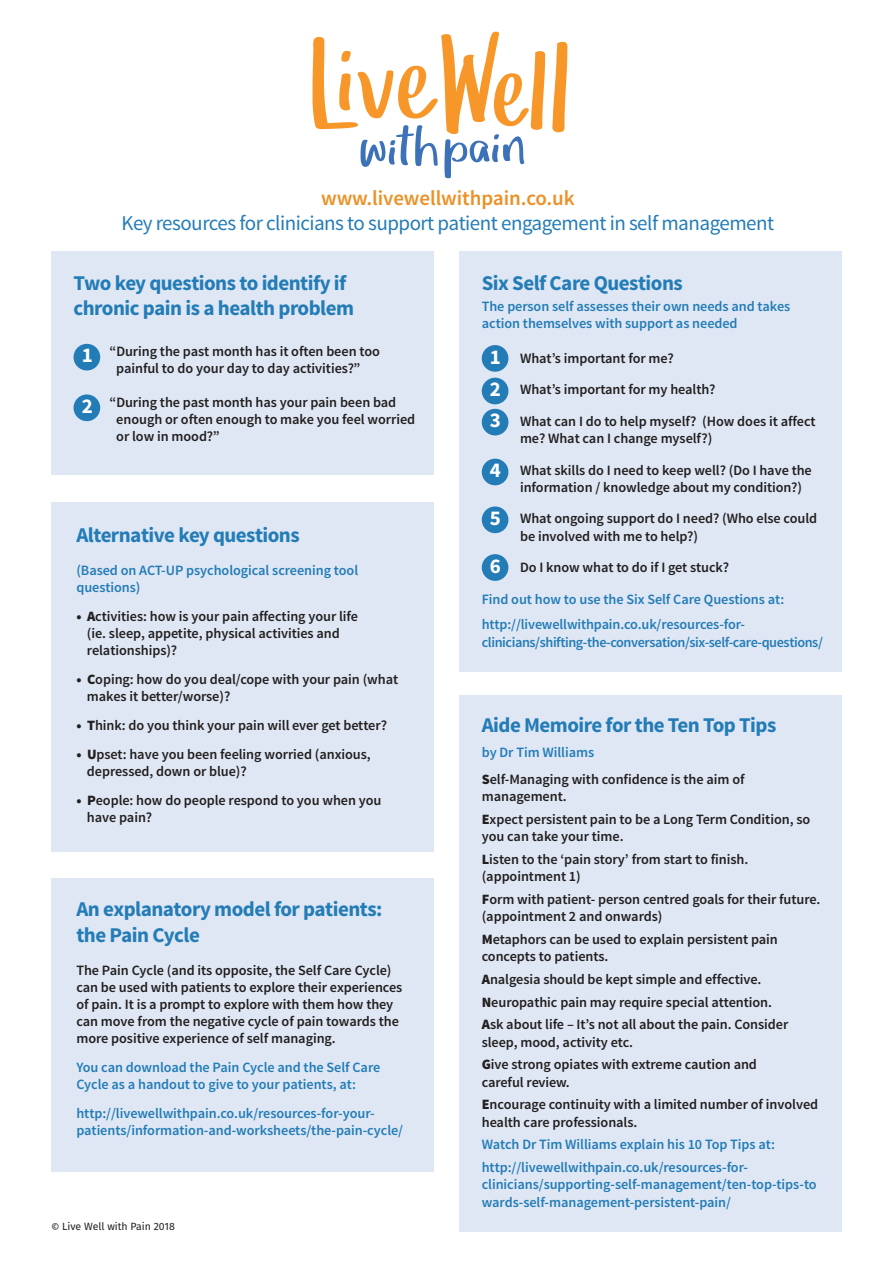
<style>
.page{position:relative;width:893px;height:1263px;background:#fff}
.page>*{position:absolute;margin:0;border:0;box-sizing:border-box;transform-origin:0 0}
.t1{font:700 21px/25.2px "Source Sans Pro";letter-spacing:-.025em;color:#247cb7}
.t2{font:21px "Source Sans Pro";letter-spacing:-.025em;color:#247cb7}
.t3{font:600 21px "Source Sans Pro";letter-spacing:-.005em;color:#eb9127}
.t4{font:700 21px/31.8px "Source Sans Pro";color:#fff;text-align:justify}
.t5{font:600 14.25px/17.1px "Source Sans Pro";letter-spacing:-.005em;color:#231f20}
.t6{font:600 14.25px/17.1px "Source Sans Pro";letter-spacing:-.005em;color:#247cb7}
.t7{font:600 14.25px "Source Sans Pro";letter-spacing:-.03em;color:#247cb7}
.t8{font:10.5px "Fira Sans";color:#231f20}
.s1{font-weight:900}
.s2{color:#247cb7}
</style>
<div class="page">
<div style="left:51px;top:251px;width:383px;height:224px;background:#dee7f3"></div>
<div style="left:74px;top:344px;width:26px;height:26px;background:#247cb7;border-radius:50%"></div>
<div style="left:74px;top:394px;width:26px;height:27px;background:#247cb7;border-radius:50%"></div>
<div style="left:459px;top:251px;width:383px;height:420px;background:#dee7f3"></div>
<div style="left:482px;top:345px;width:26px;height:27px;background:#247cb7;border-radius:50%"></div>
<div style="left:482px;top:378px;width:26px;height:26px;background:#247cb7;border-radius:50%"></div>
<div style="left:482px;top:409px;width:26px;height:26px;background:#247cb7;border-radius:50%"></div>
<div style="left:482px;top:459px;width:26px;height:26px;background:#247cb7;border-radius:50%"></div>
<div style="left:482px;top:506px;width:26px;height:27px;background:#247cb7;border-radius:50%"></div>
<div style="left:482px;top:554px;width:26px;height:27px;background:#247cb7;border-radius:50%"></div>
<div style="left:51px;top:502px;width:383px;height:349px;background:#dee7f3"></div>
<div style="left:459px;top:695px;width:383px;height:536px;background:#dee7f3"></div>
<div style="left:51px;top:878px;width:383px;height:294px;background:#dee7f3"></div>
<svg style="left:312px;top:32px;width:255px;height:146px"></svg>
<h1 class="t3" style="left:321px;top:190px;width:255px">www.livewellwithpain.co.uk</h1>
<h1 class="t2" style="left:122px;top:215px;width:654px">Key resources for clinicians to support patient engagement in self management</h1>
<h1 class="t1" style="left:74px;top:272px;width:282px">Two key questions to identify if chronic pain is a health problem</h1>
<p class="t5" style="left:116px;top:344px;width:265px;text-indent:-7px">“During the past month has it often been too painful to do your day to day activities?”</p>
<p class="t5" style="left:116px;top:394px;width:300px;text-indent:-7px">“During the past month has your pain been bad enough or often enough to make you feel worried or low in mood?”</p>
<h1 class="t4" style="left:82px;top:341px;width:13px">1</h1>
<h1 class="t4" style="left:82px;top:392px;width:13px">2</h1>
<h1 class="t1" style="left:76px;top:523px;width:225px">Alternative key questions</h1>
<p class="t6" style="left:76px;top:562px;width:283px">(Based on ACT-UP psychological screening tool questions)</p>
<p class="t5" style="left:87px;top:608px;width:273px;text-indent:-10px"><span class="s1">• A</span>ctivities: how is your pain affecting your life (ie. sleep, appetite, physical activities and relationships)?</p>
<p class="t5" style="left:87px;top:671px;width:313px;text-indent:-11px"><span class="s1">• C</span>oping: how do you deal/cope with your pain (what makes it better/worse)?</p>
<p class="t5" style="left:76px;top:717px;width:312px"><span class="s1">• T</span>hink: do you think your pain will ever get better?</p>
<p class="t5" style="left:87px;top:746px;width:285px;text-indent:-11px"><span class="s1">• U</span>pset: have you been feeling worried (anxious, depressed, down or blue)?</p>
<p class="t5" style="left:87px;top:792px;width:296px;line-height:17.7px;text-indent:-11px"><span class="s1">• P</span>eople: how do people respond to you when you have pain?</p>
<h1 class="t1" style="left:76px;top:898px;width:307px">An explanatory model for patients: the Pain Cycle</h1>
<p class="t5" style="left:76px;top:962px;width:327px">The Pain Cycle (and its opposite, the Self Care Cycle) can be used with patients to explore their experiences of pain. It is a prompt to explore with them how they can move from the negative cycle of pain towards the more positive experience of self managing.</p>
<p class="t6" style="left:76px;top:1060px;width:305px">You can download the Pain Cycle and the Self Care<br>Cycle as a handout to give to your patients, at:</p>
<p class="t6" style="left:76px;top:1106px;width:328px">http://livewellwithpain.co.uk/resources-for-your&shy;patients/information-and-worksheets/the-pain-cycle/</p>
<p class="t8" style="left:51px;top:1218px;width:125px">© Live Well with Pain 2018</p>
<h1 class="t1" style="left:482px;top:272px;width:202px">Six Self Care Questions</h1>
<p class="t6" style="left:482px;top:299px;width:310px">The person self assesses their own needs and takes action themselves with support as needed</p>
<p class="t5" style="left:520px;top:351px;width:155px">What’s important for me?</p>
<p class="t5" style="left:520px;top:382px;width:197px">What’s important for my health?</p>
<p class="t5" style="left:520px;top:414px;width:297px">What can I do to help myself? (How does it affect me? What can I change myself?)</p>
<p class="t5" style="left:520px;top:463px;width:293px">What skills do I need to keep well? (Do I have the information / knowledge about my condition?)</p>
<p class="t5" style="left:520px;top:511px;width:299px">What ongoing support do I need? (Who else could be involved with me to help?)</p>
<p class="t5" style="left:520px;top:560px;width:210px">Do I know what to do if I get stuck?</p>
<p class="t6" style="left:482px;top:587px;width:304px;line-height:25.7px">Find out how to use the Six Self Care Questions at: http://livewellwithpain.co.uk/resources-for-</p>
<p class="t7" style="left:482px;top:636px;width:343px">clinicians/shifting-the-conversation/six-self-care-questions/</p>
<h1 class="t4" style="left:490px;top:342px;width:13px">1<br>2<br>3</h1>
<h1 class="t4" style="left:490px;top:456px;width:13px">4</h1>
<h1 class="t4" style="left:490px;top:504px;width:13px">5</h1>
<h1 class="t4" style="left:490px;top:551px;width:13px">6</h1>
<h1 class="t1" style="left:482px;top:714px;width:296px">Aide Memoire for the Ten Top Tips</h1>
<p class="t5" style="left:482px;top:739px;width:264px;line-height:27.3px"><span class="s2">by Dr Tim Williams<br></span><span class="s1">S</span>elf-Managing with confidence is the aim of</p>
<p class="t5" style="left:482px;top:786px;width:330px;line-height:22.8px">management.<br><span class="s1">E</span>xpect persistent pain to be a Long Term Condition, so</p>
<p class="t5" style="left:482px;top:826px;width:268px;line-height:22.8px">you can take your time.<br><span class="s1">L</span>isten to the ‘pain story’ from start to finish.</p>
<p class="t5" style="left:482px;top:866px;width:340px;line-height:22.8px">(appointment 1)<br><span class="s1">F</span>orm with patient- person centred goals for their future.</p>
<p class="t5" style="left:482px;top:906px;width:298px;line-height:22.8px">(appointment 2 and onwards)<br><span class="s1">M</span>etaphors can be used to explain persistent pain</p>
<p class="t5" style="left:482px;top:946px;width:308px;line-height:22.8px">concepts to patients.<br><span class="s1">A</span>nalgesia should be kept simple and effective.<br><span class="s1">N</span>europathic pain may require special attention.<br><span class="s1">A</span>sk about life – It’s not all about the pain. Consider</p>
<p class="t5" style="left:482px;top:1031px;width:277px;line-height:22.8px">sleep, mood, activity etc.<br><span class="s1">G</span>ive strong opiates with extreme caution and</p>
<p class="t5" style="left:482px;top:1071px;width:338px;line-height:22.8px">careful review.<br><span class="s1">E</span>ncourage continuity with a limited number of involved</p>
<p class="t5" style="left:482px;top:1114px;width:157px">health care professionals.</p>
<p class="t6" style="left:482px;top:1134px;width:295px;line-height:22.8px">Watch Dr Tim Williams explain his 10 Top Tips at: http://livewellwithpain.co.uk/resources-for-</p>
<p class="t6" style="left:482px;top:1177px;width:336px;line-height:17.7px">clinicians/supporting-self-management/ten-top-tips-to wards-self-management-persistent-pain/</p>
</div>
